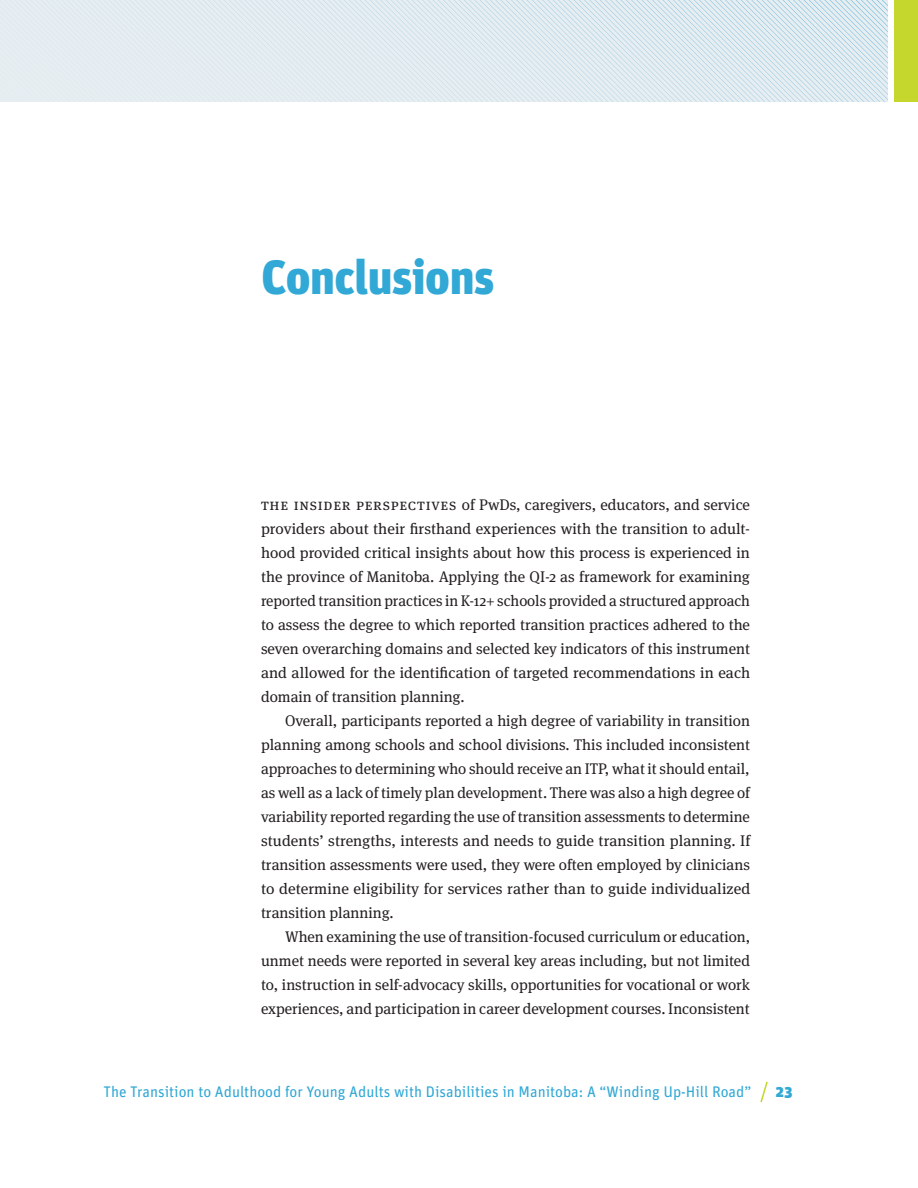
<style>
.page{position:relative;width:918px;height:1188px;background:#fff}
.page>*{position:absolute;margin:0;border:0;box-sizing:border-box;transform-origin:0 0}
.Chapter_title{font:900 48px "Unit";letter-spacing:-.01em;color:#31a8d5}
.Body_text{font:15.3px/24px "Meta Serif OT";color:#231f20;text-align:justify}
.Body_text__chapter_o{font:15.3px/24px "Meta Serif OT";color:#231f20;text-align:justify}
.t1{font:15.3px "Unit";color:#31a8d5}
.t2{font:900 15.3px "Unit";color:#31a8d5}
</style>
<div class="page">
<svg style="left:760px;top:1081px;width:8px;height:22px"></svg>
<div style="left:0;top:0;width:888px;height:102px;background:#e7eef1"></div>
<div style="left:894px;top:0;width:24px;height:102px;background:#c5d62d"></div>
<svg style="left:138px;top:0;width:750px;height:102px"></svg>
<p class="Chapter_title" style="left:261px;top:247px;width:235px">Conclusions</p>
<p class="Body_text__chapter_o" style="left:261px;top:493px;width:491px">The insider perspect ives of PwDs, caregivers, educators, and service providers about their firsthand experiences with the transition to adult&shy;hood provided critical insights about how this process is experienced in the province of Manitoba. Applying the QI-2 as framework for examining reported transition practices in K-12+ schools provided a structured approach to assess the degree to which reported transition practices adhered to the seven overarching domains and selected key indicators of this instrument and allowed for the identification of targeted recommendations in each domain of transition planning.</p>
<p class="Body_text" style="left:261px;top:709px;width:491px;text-indent:24px">Overall, participants reported a high degree of variability in transition planning among schools and school divisions. This included inconsistent approaches to determining who should receive an ITP, what it should entail, as well as a lack of timely plan development. There was also a high degree of variability reported regarding the use of transition assessments to determine students’ strengths, interests and needs to guide transition planning. If transition assessments were used, they were often employed by clinicians to determine eligibility for services rather than to guide individualized transition planning.</p>
<p class="Body_text" style="left:261px;top:925px;width:491px;text-indent:24px">When examining the use of transition-focused curriculum or education, unmet needs were reported in several key areas including, but not limited to, instruction in self-advocacy skills, opportunities for vocational or work experiences, and participation in career development courses. Inconsistent</p>
<p class="t1" style="left:104px;top:1083px;width:649px">The Transition to Adulthood for Young Adults with Disabilities in Manitoba: A “Winding Up-Hill Road”</p>
<p class="t2" style="left:776px;top:1082px;width:18px">23</p>
</div>
